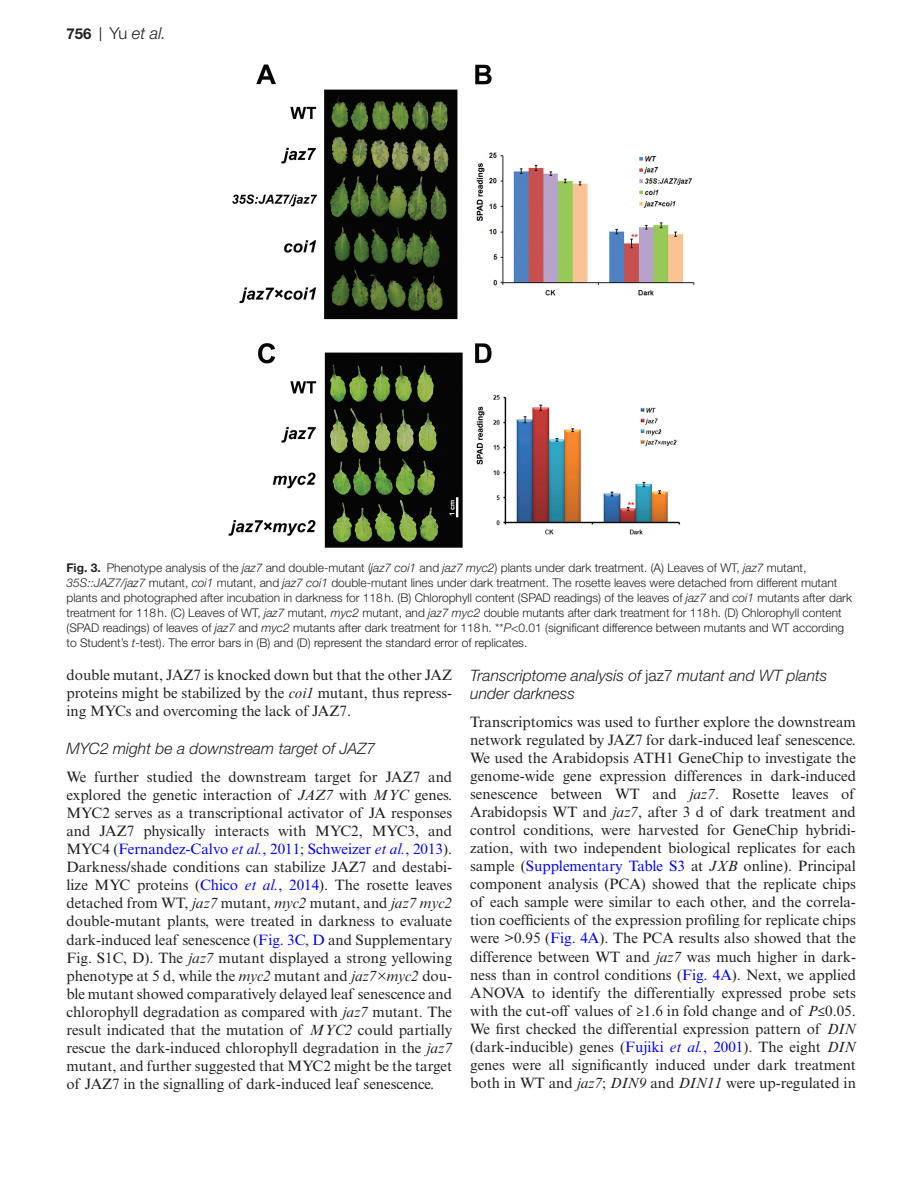
<style>
.page{position:relative;width:919px;height:1187px;background:#fff}
.page>*{position:absolute;margin:0;border:0;box-sizing:border-box;transform-origin:0 0}
.t1{font:italic 300 16.5px "Helvetica Neue LT Std";color:#231f20}
.t2{font:italic 300 15.75px/18px "Helvetica Neue LT Std";color:#231f20}
.t3{font:15px/18px "Times New Roman MT Std";color:#231f20;text-align:justify}
.t4{font:300 12px/15px "Helvetica Neue LT Std";color:#231f20}
.s1{font-weight:700;font-style:normal;font-size:15px}
.s2{font-family:"Times New Roman MT Std";font-weight:400;font-style:normal;font-size:15px}
.s3{font-style:normal}
.s4{font-weight:700}
.s5{font-style:italic}
.s6{color:#00f}
.s7{font-style:italic;color:#00f}
</style>
<div class="page">
<img style="left:228px;top:64px;width:467px;height:484px">
<p class="t1" style="left:66px;top:23px;width:101px"><span class="s1">756</span> <span class="s2">|</span> <span class="s3">Yu</span> et al.</p>
<p class="t4" style="left:66px;top:560px;width:787px"><span class="s4">Fig. 3.</span> Phenotype analysis of the <span class="s5">jaz7</span> and double-mutant (<span class="s5">jaz7 coi1</span> and <span class="s5">jaz7 myc2</span>) plants under dark treatment. (A) Leaves of WT, <span class="s5">jaz7</span> mutant, <span class="s5">35S::JAZ7/jaz7</span> mutant, <span class="s5">coi1</span> mutant, and <span class="s5">jaz7 coi1</span> double-mutant lines under dark treatment. The rosette leaves were detached from different mutant plants and photographed after incubation in darkness for 118h. (B) Chlorophyll content (SPAD readings) of the leaves of <span class="s5">jaz7</span> and <span class="s5">coi1</span> mutants after dark treatment for 118h. (C) Leaves of WT, <span class="s5">jaz7</span> mutant, <span class="s5">myc2</span> mutant, and <span class="s5">jaz7 myc2</span> double mutants after dark treatment for 118h. (D) Chlorophyll content (SPAD readings) of leaves of <span class="s5">jaz7</span> and <span class="s5">myc2</span> mutants after dark treatment for 118h. **<span class="s5">P</span>&lt;0.01 (significant difference between mutants and WT according to Student’s <span class="s5">t</span>-test). The error bars in (B) and (D) represent the standard error of replicates.</p>
<p class="t3" style="left:66px;top:666px;width:387px">double mutant, JAZ7 is knocked down but that the other JAZ proteins might be stabilized by the <span class="s5">coi1</span> mutant, thus repress&shy;ing MYCs and overcoming the lack of JAZ7.</p>
<p class="t2" style="left:66px;top:739px;width:310px">MYC2 might be a downstream target of JAZ7</p>
<p class="t3" style="left:66px;top:768px;width:387px">We further studied the downstream target for JAZ7 and explored the genetic interaction of <span class="s5">JAZ7</span> with <span class="s5">MYC</span> genes.<br>MYC2 serves as a transcriptional activator of JA responses and JAZ7 physically interacts with MYC2, MYC3, and MYC4 (<span class="s6">Fernandez-Calvo</span> <span class="s7">et al.</span><span class="s6">, 2011</span>; <span class="s6">Schweizer</span> <span class="s7">et al.</span><span class="s6">, 2013</span>).<br>Darkness/shade conditions can stabilize JAZ7 and destabi&shy;lize MYC proteins (<span class="s6">Chico</span> <span class="s7">et al.</span><span class="s6">, 2014</span>). The rosette leaves detached from WT, <span class="s5">jaz7</span> mutant, <span class="s5">myc2</span> mutant, and <span class="s5">jaz7 myc2 </span>double-mutant plants, were treated in darkness to evaluate dark-induced leaf senescence (<span class="s6">Fig. 3C</span>, <span class="s6">D</span> and Supplementary Fig. S1C, D). The <span class="s5">jaz7</span> mutant displayed a strong yellowing phenotype at 5 d, while the <span class="s5">myc2</span> mutant and <span class="s5">jaz7×myc2</span> dou&shy;ble mutant showed comparatively delayed leaf senescence and chlorophyll degradation as compared with <span class="s5">jaz7</span> mutant. The result indicated that the mutation of <span class="s5">MYC2</span> could partially rescue the dark-induced chlorophyll degradation in the <span class="s5">jaz7 </span>mutant, and further suggested that MYC2 might be the target of JAZ7 in the signalling of dark-induced leaf senescence.</p>
<p class="t2" style="left:470px;top:666px;width:359px">Transcriptome analysis of <span class="s3">jaz7</span> mutant and WT plants under darkness</p>
<p class="t3" style="left:470px;top:713px;width:387px">Transcriptomics was used to further explore the downstream network regulated by JAZ7 for dark-induced leaf senescence.<br>We used the Arabidopsis ATH1 GeneChip to investigate the genome-wide gene expression differences in dark-induced senescence between WT and <span class="s5">jaz7</span>. Rosette leaves of Arabidopsis WT and <span class="s5">jaz7</span>, after 3 d of dark treatment and control conditions, were harvested for GeneChip hybridi&shy;zation, with two independent biological replicates for each sample (<span class="s6">Supplementary Table S3</span> at <span class="s5">JXB</span> online). Principal component analysis (PCA) showed that the replicate chips of each sample were similar to each other, and the correla&shy;tion coefficients of the expression profiling for replicate chips were &gt;0.95 (<span class="s6">Fig. 4A</span>). The PCA results also showed that the difference between WT and <span class="s5">jaz7</span> was much higher in dark&shy;ness than in control conditions (<span class="s6">Fig. 4A</span>). Next, we applied ANOVA to identify the differentially expressed probe sets with the cut-off values of ≥1.6 in fold change and of <span class="s5">P</span>≤0.05.<br>We first checked the differential expression pattern of <span class="s5">DIN </span>(dark-inducible) genes (<span class="s6">Fujiki</span> <span class="s7">et al.</span><span class="s6">, 2001</span>). The eight <span class="s5">DIN </span>genes were all significantly induced under dark treatment both in WT and <span class="s5">jaz7</span>; <span class="s5">DIN9</span> and <span class="s5">DIN11</span> were up-regulated in</p>
</div>
